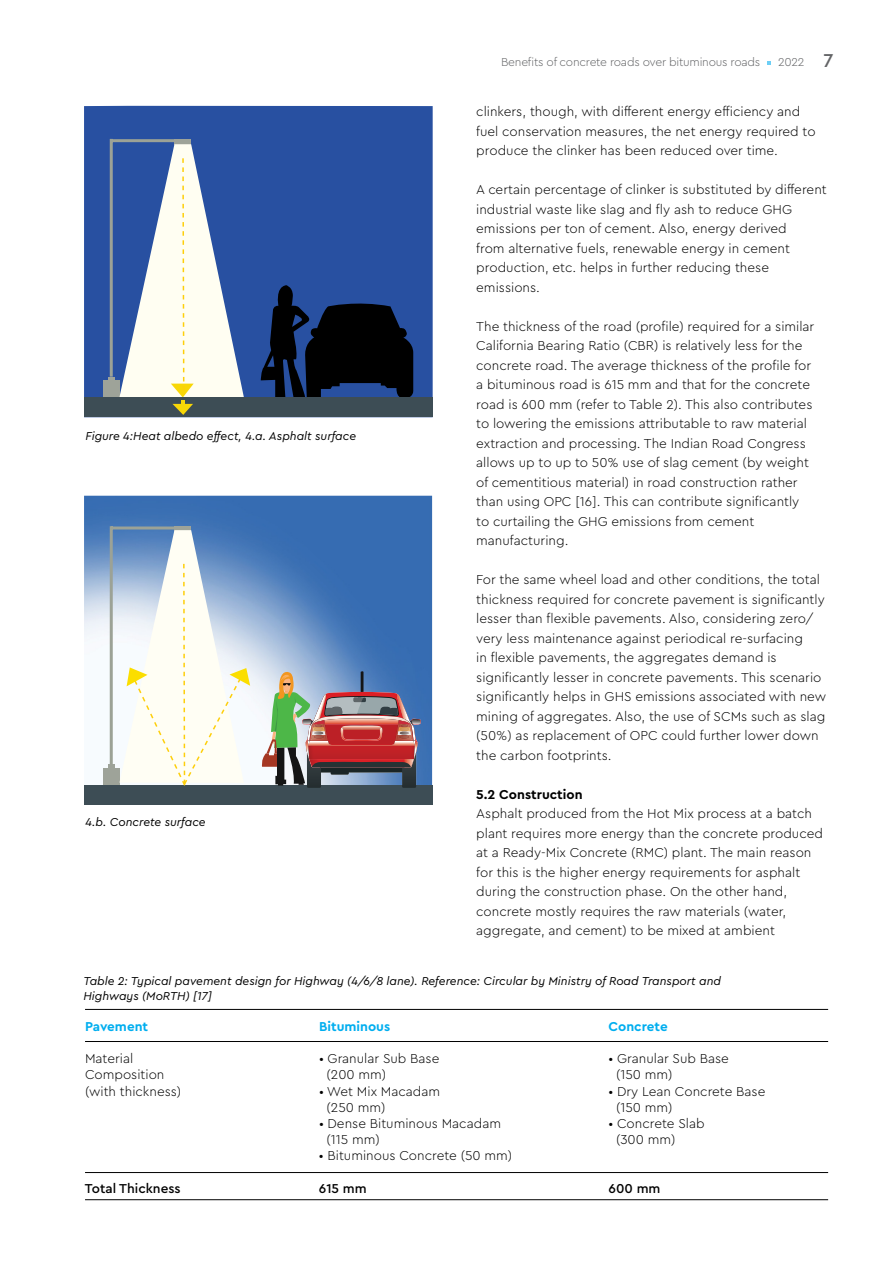
<style>
.page{position:relative;width:893px;height:1263px;background:#fff}
.page>*{position:absolute;margin:0;border:0;box-sizing:border-box;transform-origin:0 0}
.t1{font:500 19.5px "Cera Pro";color:#636466}
.t2{font:300 13.5px/19.5px "Cera Pro";color:#000}
.t3{font:700 13.5px "Cera Pro";color:#00aeef}
.t4{font:500 13.5px "Cera Pro";color:#000}
.t5{font:700 13.5px "Cera Pro";color:#000}
.t6{font:italic 12px/14.4px "Cera Pro";color:#000}
.t7{font:300 12px "Cera Pro";letter-spacing:-.02em;color:#636466}
</style>
<div class="page">
<hr style="left:85px;top:1041px;width:743px;height:1px;background:#000">
<hr style="left:85px;top:1009px;width:743px;height:1px;background:#000">
<hr style="left:85px;top:1172px;width:743px;height:1px;background:#000">
<hr style="left:85px;top:1199px;width:743px;height:1px;background:#000">
<div style="left:84px;top:106px;width:349px;height:291px;background:#2850a1"></div>
<svg style="left:261px;top:285px;width:153px;height:112px"></svg>
<div style="left:103px;top:381px;width:16px;height:16px;background:#9ea399"></div>
<div style="left:108px;top:377px;width:7px;height:7px;background:#9ea399"></div>
<hr style="left:110px;top:139px;width:3px;height:238px;background:#9ca296">
<hr style="left:111px;top:139px;width:63px;height:3px;background:#9ca296">
<div style="left:174px;top:139px;width:17px;height:5px;background:#9ea399"></div>
<div style="left:84px;top:397px;width:349px;height:20px;background:#3d4d55"></div>
<svg style="left:119px;top:144px;width:125px;height:271px"></svg>
<img style="left:84px;top:496px;width:348px;height:289px">
<div style="left:103px;top:768px;width:16px;height:17px;background:#9ea399"></div>
<div style="left:108px;top:764px;width:7px;height:7px;background:#9ea399"></div>
<hr style="left:110px;top:526px;width:3px;height:238px;background:#9ca296">
<hr style="left:111px;top:526px;width:63px;height:3px;background:#9ca296">
<div style="left:174px;top:526px;width:17px;height:6px;background:#9ea399"></div>
<div style="left:84px;top:785px;width:349px;height:20px;background:#3d4d55"></div>
<img style="left:261px;top:666px;width:160px;height:122px">
<svg style="left:119px;top:530px;width:131px;height:256px"></svg>
<p class="t6" style="left:85px;top:428px;width:272px">Figure 4:Heat albedo effect, 4.a. Asphalt surface</p>
<p class="t6" style="left:85px;top:814px;width:122px">4.b. Concrete surface</p>
<p class="t7" style="left:501px;top:54px;width:261px">Benefits of concrete roads over bituminous roads</p>
<p class="t7" style="left:778px;top:54px;width:28px">2022</p>
<h1 class="t1" style="left:823px;top:47px;width:12px">7</h1>
<p class="t2" style="left:476px;top:101px;width:341px">clinkers, though, with different energy efficiency and fuel conservation measures, the net energy required to produce the clinker has been reduced over time.</p>
<p class="t2" style="left:476px;top:179px;width:352px">A certain percentage of clinker is substituted by different industrial waste like slag and fly ash to reduce GHG emissions per ton of cement. Also, energy derived<br>from alternative fuels, renewable energy in cement production, etc. helps in further reducing these emissions.</p>
<p class="t2" style="left:476px;top:316px;width:340px">The thickness of the road (profile) required for a similar California Bearing Ratio (CBR) is relatively less for the concrete road. The average thickness of the profile for a bituminous road is 615 mm and that for the concrete road is 600 mm (refer to Table 2). This also contributes to lowering the emissions attributable to raw material extraction and processing. The Indian Road Congress allows up to up to 50% use of slag cement (by weight of cementitious material) in road construction rather than using OPC [16]. This can contribute significantly to curtailing the GHG emissions from cement manufacturing.</p>
<p class="t2" style="left:476px;top:569px;width:351px">For the same wheel load and other conditions, the total thickness required for concrete pavement is significantly lesser than flexible pavements. Also, considering zero/ very less maintenance against periodical re-surfacing<br>in flexible pavements, the aggregates demand is significantly lesser in concrete pavements. This scenario significantly helps in GHS emissions associated with new mining of aggregates. Also, the use of SCMs such as slag (50%) as replacement of OPC could further lower down the carbon footprints.</p>
<p class="t5" style="left:476px;top:785px;width:108px">5.2 Construction</p>
<p class="t2" style="left:476px;top:803px;width:348px">Asphalt produced from the Hot Mix process at a batch plant requires more energy than the concrete produced at a Ready-Mix Concrete (RMC) plant. The main reason for this is the higher energy requirements for asphalt during the construction phase. On the other hand, concrete mostly requires the raw materials (water, aggregate, and cement) to be mixed at ambient</p>
<p class="t6" style="left:84px;top:973px;width:639px">Table 2: Typical pavement design for Highway (4/6/8 lane). Reference: Circular by Ministry of Road Transport and<br>Highways (MoRTH) [17]</p>
<p class="t3" style="left:85px;top:1017px;width:65px">Pavement</p>
<p class="t3" style="left:319px;top:1017px;width:73px">Bituminous</p>
<p class="t3" style="left:609px;top:1017px;width:61px">Concrete</p>
<p class="t2" style="left:85px;top:1048px;width:50px">Material</p>
<p class="t2" style="left:319px;top:1048px;width:122px">• Granular Sub Base</p>
<p class="t2" style="left:609px;top:1048px;width:122px">• Granular Sub Base</p>
<p class="t2" style="left:85px;top:1064px;width:81px">Composition</p>
<p class="t2" style="left:327px;top:1064px;width:61px">(200 mm)</p>
<p class="t2" style="left:616px;top:1064px;width:58px">(150 mm)</p>
<p class="t2" style="left:85px;top:1081px;width:98px">(with thickness)</p>
<p class="t2" style="left:319px;top:1081px;width:123px">• Wet Mix Macadam</p>
<p class="t2" style="left:609px;top:1081px;width:158px">• Dry Lean Concrete Base</p>
<p class="t2" style="left:327px;top:1097px;width:60px">(250 mm)</p>
<p class="t2" style="left:616px;top:1097px;width:58px">(150 mm)</p>
<p class="t2" style="left:319px;top:1113px;width:184px">• Dense Bituminous Macadam</p>
<p class="t2" style="left:608px;top:1113px;width:98px">• Concrete Slab</p>
<p class="t2" style="left:327px;top:1129px;width:55px">(115 mm)</p>
<p class="t2" style="left:616px;top:1129px;width:61px">(300 mm)</p>
<p class="t2" style="left:319px;top:1145px;width:195px">• Bituminous Concrete (50 mm)</p>
<p class="t4" style="left:85px;top:1179px;width:97px">Total Thickness</p>
<p class="t4" style="left:319px;top:1179px;width:49px">615 mm</p>
<p class="t4" style="left:608px;top:1179px;width:54px">600 mm</p>
</div>
